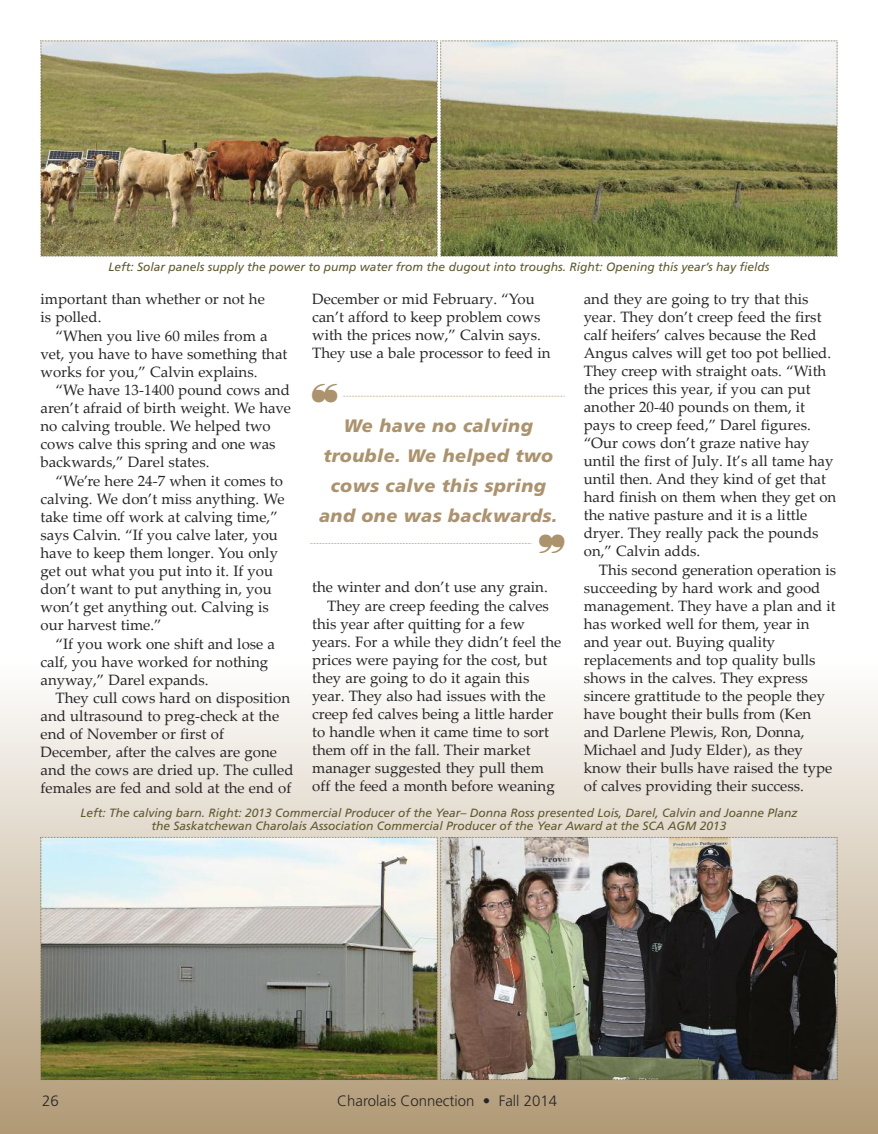
<style>
.page{position:relative;width:878px;height:1134px;background:#fff}
.page>*{position:absolute;margin:0;border:0;box-sizing:border-box;transform-origin:0 0}
.t1{font:italic 900 18px/30px "Frutiger";letter-spacing:.025em;color:#ac936d;text-align:center}
.t2{font:15px/18px "Palatino Linotype";color:#272627}
.t3{font:300 15px "Frutiger";color:#272627}
.t4{font:italic 12px/13.5px "Frutiger";color:#5f5a2e;text-align:center}
</style>
<div class="page">
<div style="left:0;top:663px;width:878px;height:471px;background:linear-gradient(to bottom,#fefefe,#b09975)"></div>
<img style="left:40px;top:837px;width:797px;height:243px">
<img style="left:40px;top:40px;width:797px;height:217px">
<svg style="left:343px;top:396px;width:222px;height:1px"></svg>
<svg style="left:309px;top:543px;width:222px;height:1px"></svg>
<p class="t4" style="left:108px;top:261px;width:662px">Left: Solar panels supply the power to pump water from the dugout into troughs. Right: Opening this year’s hay fields</p>
<p class="t2" style="left:40px;top:292px;width:226px">important than whether or not he is polled.</p>
<p class="t2" style="left:40px;top:329px;width:248px;text-indent:15px">“When you live 60 miles from a vet, you have to have something that works for you,” Calvin explains.</p>
<p class="t2" style="left:41px;top:383px;width:252px;text-indent:15px">“We have 13-1400 pound cows and aren’t afraid of birth weight. We have no calving trouble. We helped two cows calve this spring and one was backwards,” Darel states.</p>
<p class="t2" style="left:40px;top:474px;width:246px;text-indent:15px">“We’re here 24-7 when it comes to calving. We don’t miss anything. We take time off work at calving time,” says Calvin. “If you calve later, you have to keep them longer. You only get out what you put into it. If you don’t want to put anything in, you won’t get anything out. Calving is our harvest time.”</p>
<p class="t2" style="left:41px;top:636px;width:236px;text-indent:15px">“If you work one shift and lose a calf, you have worked for nothing anyway,” Darel expands.</p>
<p class="t2" style="left:40px;top:691px;width:254px;text-indent:15px">They cull cows hard on disposition and ultrasound to preg-check at the end of November or first of December, after the calves are gone and the cows are dried up. The culled females are fed and sold at the end of</p>
<p class="t2" style="left:312px;top:292px;width:240px">December or mid February. “You can’t afford to keep problem cows with the prices now,” Calvin says.<br>They use a bale processor to feed in</p>
<p class="t2" style="left:583px;top:292px;width:254px">and they are going to try that this year. They don’t creep feed the first calf heifers’ calves because the Red Angus calves will get too pot bellied.<br>They creep with straight oats. “With the prices this year, if you can put another 20-40 pounds on them, it pays to creep feed,” Darel figures. “Our cows don’t graze native hay until the first of July. It’s all tame hay until then. And they kind of get that hard finish on them when they get on the native pasture and it is a little dryer. They really pack the pounds on,” Calvin adds.</p>
<p class="t2" style="left:583px;top:563px;width:254px;text-indent:15px">This second generation operation is succeeding by hard work and good management. They have a plan and it has worked well for them, year in and year out. Buying quality replacements and top quality bulls shows in the calves. They express sincere grattitude to the people they have bought their bulls from (Ken and Darlene Plewis, Ron, Donna, Michael and Judy Elder), as they know their bulls have raised the type of calves providing their success.</p>
<p class="t1" style="left:319px;top:412px;width:240px">We have no calving trouble. We helped two cows calve this spring and one was backwards.</p>
<p class="t2" style="left:312px;top:580px;width:237px">the winter and don’t use any grain.</p>
<p class="t2" style="left:327px;top:599px;width:223px">They are creep feeding the calves</p>
<p class="t2" style="left:312px;top:617px;width:214px">this year after quitting for a few</p>
<p class="t2" style="left:312px;top:635px;width:250px">years. For a while they didn’t feel the</p>
<p class="t2" style="left:312px;top:653px;width:237px">prices were paying for the cost, but</p>
<p class="t2" style="left:312px;top:671px;width:219px">they are going to do it again this</p>
<p class="t2" style="left:312px;top:689px;width:235px">year. They also had issues with the</p>
<p class="t2" style="left:312px;top:707px;width:243px">creep fed calves being a little harder</p>
<p class="t2" style="left:312px;top:725px;width:238px">to handle when it came time to sort</p>
<p class="t2" style="left:312px;top:743px;width:220px">them off in the fall. Their market</p>
<p class="t2" style="left:312px;top:761px;width:233px">manager suggested they pull them</p>
<p class="t2" style="left:312px;top:779px;width:244px">off the feed a month before weaning</p>
<p class="t4" style="left:80px;top:807px;width:718px">Left: The calving barn. Right: 2013 Commercial Producer of the Year– Donna Ross presented Lois, Darel, Calvin and Joanne Planz the Saskatchewan Charolais Association Commercial Producer of the Year Award at the SCA AGM 2013</p>
<p class="t3" style="left:42px;top:1095px;width:18px">26</p>
<p class="t3" style="left:337px;top:1095px;width:221px">Charolais Connection • Fall 2014</p>
</div>
